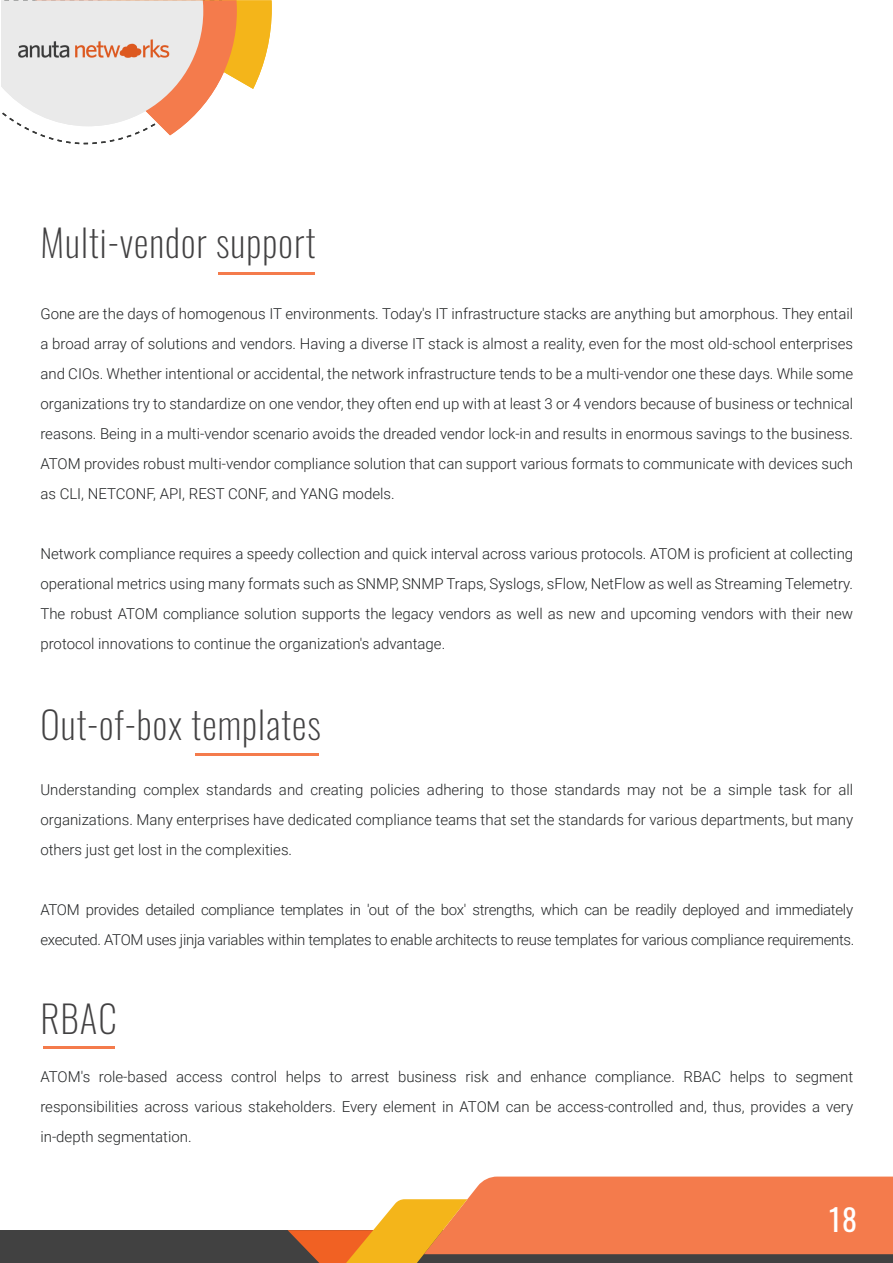
<style>
.page{position:relative;width:893px;height:1263px;background:#fff}
.page>*{position:absolute;margin:0;border:0;box-sizing:border-box;transform-origin:0 0}
.t1{font:200 37.5px "Oswald";letter-spacing:.03em;color:#424142}
.t2{font:30px "Oswald";color:#fff}
.t3{font:300 15px/30px "Roboto";letter-spacing:-.02em;color:#222425;text-align:justify}
</style>
<div class="page">
<div style="left:0;top:1230px;width:893px;height:33px;background:#414141"></div>
<svg style="left:288px;top:1176px;width:605px;height:87px"></svg>
<svg style="left:1px;top:0;width:271px;height:145px"></svg>
<hr style="left:218px;top:272px;width:97px;height:3px;background:#f47b4c">
<hr style="left:195px;top:753px;width:123px;height:3px;background:#f47b4c">
<hr style="left:43px;top:1046px;width:71px;height:3px;background:#f47b4c">
<h1 class="t1" style="left:40px;top:209px;width:277px">Multi-vendor support</h1>
<p class="t3" style="left:40px;top:298px;width:814px">Gone are the days of homogenous IT environments. Today's IT infrastructure stacks are anything but amorphous. They entail a broad array of solutions and vendors. Having a diverse IT stack is almost a reality, even for the most old-school enterprises and CIOs. Whether intentional or accidental, the network infrastructure tends to be a multi-vendor one these days. While some organizations try to standardize on one vendor, they often end up with at least 3 or 4 vendors because of business or technical reasons. Being in a multi-vendor scenario avoids the dreaded vendor lock-in and results in enormous savings to the business.<br>ATOM provides robust multi-vendor compliance solution that can support various formats to communicate with devices such as CLI, NETCONF, API, REST CONF, and YANG models.</p>
<p class="t3" style="left:40px;top:538px;width:814px">Network compliance requires a speedy collection and quick interval across various protocols. ATOM is proficient at collecting operational metrics using many formats such as SNMP, SNMP Traps, Syslogs, sFlow, NetFlow as well as Streaming Telemetry.<br>The robust ATOM compliance solution supports the legacy vendors as well as new and upcoming vendors with their new protocol innovations to continue the organization's advantage.</p>
<h1 class="t1" style="left:40px;top:691px;width:282px">Out-of-box templates</h1>
<p class="t3" style="left:40px;top:774px;width:814px">Understanding complex standards and creating policies adhering to those standards may not be a simple task for all organizations. Many enterprises have dedicated compliance teams that set the standards for various departments, but many others just get lost in the complexities.</p>
<p class="t3" style="left:40px;top:894px;width:816px">ATOM provides detailed compliance templates in 'out of the box' strengths, which can be readily deployed and immediately executed. ATOM uses jinja variables within templates to enable architects to reuse templates for various compliance requirements.</p>
<h1 class="t1" style="left:40px;top:985px;width:78px">RBAC</h1>
<p class="t3" style="left:40px;top:1061px;width:814px">ATOM's role-based access control helps to arrest business risk and enhance compliance. RBAC helps to segment responsibilities across various stakeholders. Every element in ATOM can be access-controlled and, thus, provides a very in-depth segmentation.</p>
<h2 class="t2" style="left:829px;top:1193px;width:29px">18</h2>
</div>
